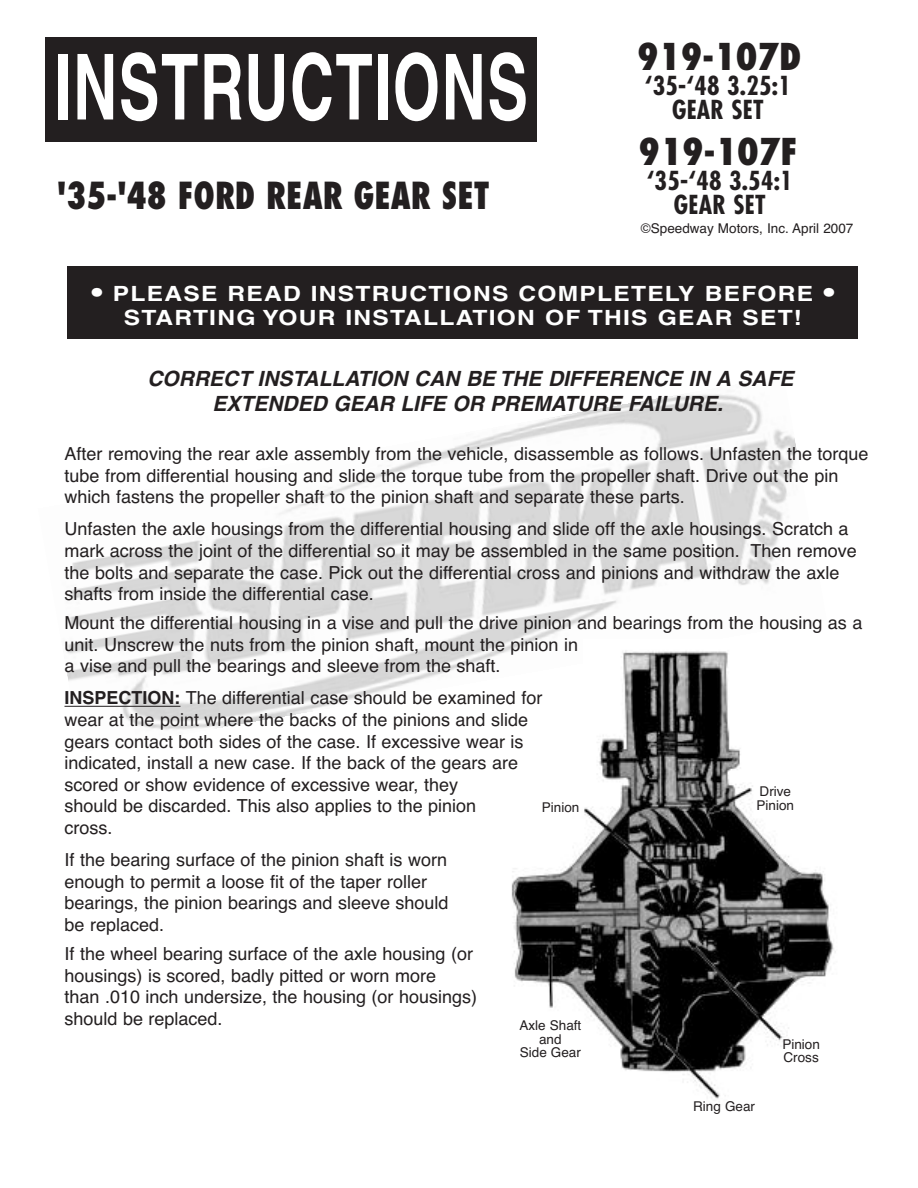
<style>
.page{position:relative;width:918px;height:1188px;background:#fff}
.page>*{position:absolute;margin:0;border:0;box-sizing:border-box;transform-origin:0 0}
.t1{font:700 91.2px "Helvetica";letter-spacing:.025em;color:#fff;scale:.67 1}
.t2{font:800 condensed 36.3px "Futura";color:#231f20;scale:.91 1}
.t3{font:800 condensed 36px "Futura";color:#231f20}
.t4{font:700 condensed 25.5px/24px "Futura";letter-spacing:.01em;color:#231f20;text-align:center}
.t5{font:italic 700 21px/25.2px "Helvetica";color:#231f20;text-align:center}
.t6{font:700 21px/24.3px "Helvetica";letter-spacing:.05em;color:#fff;text-align:center;scale:1.17 1}
.t7{font:18px/21.6px "Helvetica";color:#231f20}
.t8{font:13.5px/13.5px "Helvetica";color:#231f20;text-align:center}
.s1{font-size:27px}
.s2{font-weight:700}
</style>
<div class="page">
<img style="left:64px;top:394px;width:733px;height:336px">
<div style="left:46px;top:37px;width:491px;height:105px;background:#231f20"></div>
<div style="left:68px;top:267px;width:790px;height:72px;background:#231f20"></div>
<hr style="left:64px;top:706px;width:116px;height:1px;background:#231f20">
<img style="left:488px;top:639px;width:348px;height:460px">
<h1 class="t1" style="left:55px;top:54px;width:708px">INSTRUCTIONS</h1>
<h2 class="t2" style="left:57px;top:180px;width:477px">'35-'48 FORD REAR GEAR SET</h2>
<h3 class="t3" style="left:637px;top:41px;width:166px">919-107D</h3>
<h3 class="t4" style="left:645px;top:76px;width:147px">‘35-‘48 3.25:1<br>GEAR SET</h3>
<h3 class="t3" style="left:639px;top:136px;width:161px">919-107F</h3>
<h3 class="t4" style="left:647px;top:171px;width:147px">‘35-‘48 3.54:1<br>GEAR SET</h3>
<p class="t8" style="left:641px;top:221px;width:214px">©Speedway Motors, Inc. April 2007</p>
<p class="t6" style="left:92px;top:283px;width:636px"><span class="s1">•</span> PLEASE READ INSTRUCTIONS COMPLETELY BEFORE <span class="s1">•<br></span>STARTING YOUR INSTALLATION OF THIS GEAR SET!</p>
<p class="t5" style="left:147px;top:368px;width:648px">CORRECT INSTALLATION CAN BE THE DIFFERENCE IN A SAFE<br>EXTENDED GEAR LIFE OR PREMATURE FAILURE.</p>
<p class="t7" style="left:64px;top:443px;width:806px">After removing the rear axle assembly from the vehicle, disassemble as follows. Unfasten the torque tube from differential housing and slide the torque tube from the propeller shaft. Drive out the pin which fastens the propeller shaft to the pinion shaft and separate these parts.</p>
<p class="t7" style="left:64px;top:518px;width:794px">Unfasten the axle housings from the differential housing and slide off the axle housings. Scratch a mark across the joint of the differential so it may be assembled in the same position. Then remove the bolts and separate the case. Pick out the differential cross and pinions and withdraw the axle shafts from inside the differential case.</p>
<p class="t7" style="left:64px;top:612px;width:799px">Mount the differential housing in a vise and pull the drive pinion and bearings from the housing as a unit. Unscrew the nuts from the pinion shaft, mount the pinion in<br>a vise and pull the bearings and sleeve from the shaft.</p>
<p class="t7" style="left:64px;top:687px;width:479px"><span class="s2">INSPECTION:</span> The differential case should be examined for wear at the point where the backs of the pinions and slide gears contact both sides of the case. If excessive wear is indicated, install a new case. If the back of the gears are scored or show evidence of excessive wear, they<br>should be discarded. This also applies to the pinion<br>cross.</p>
<p class="t7" style="left:65px;top:849px;width:386px">If the bearing surface of the pinion shaft is worn enough to permit a loose fit of the taper roller bearings, the pinion bearings and sleeve should be replaced.</p>
<p class="t7" style="left:65px;top:943px;width:414px">If the wheel bearing surface of the axle housing (or housings) is scored, badly pitted or worn more<br>than .010 inch undersize, the housing (or housings) should be replaced.</p>
<p class="t8" style="left:760px;top:785px;width:33px">Drive</p>
<p class="t8" style="left:542px;top:801px;width:39px">Pinion</p>
<p class="t8" style="left:757px;top:798px;width:39px">Pinion</p>
<p class="t8" style="left:519px;top:1019px;width:63px">Axle Shaft and<br>Side Gear</p>
<p class="t8" style="left:782px;top:1037px;width:39px;text-align:left">Pinion<br>Cross</p>
<p class="t8" style="left:693px;top:1099px;width:63px">Ring Gear</p>
</div>
